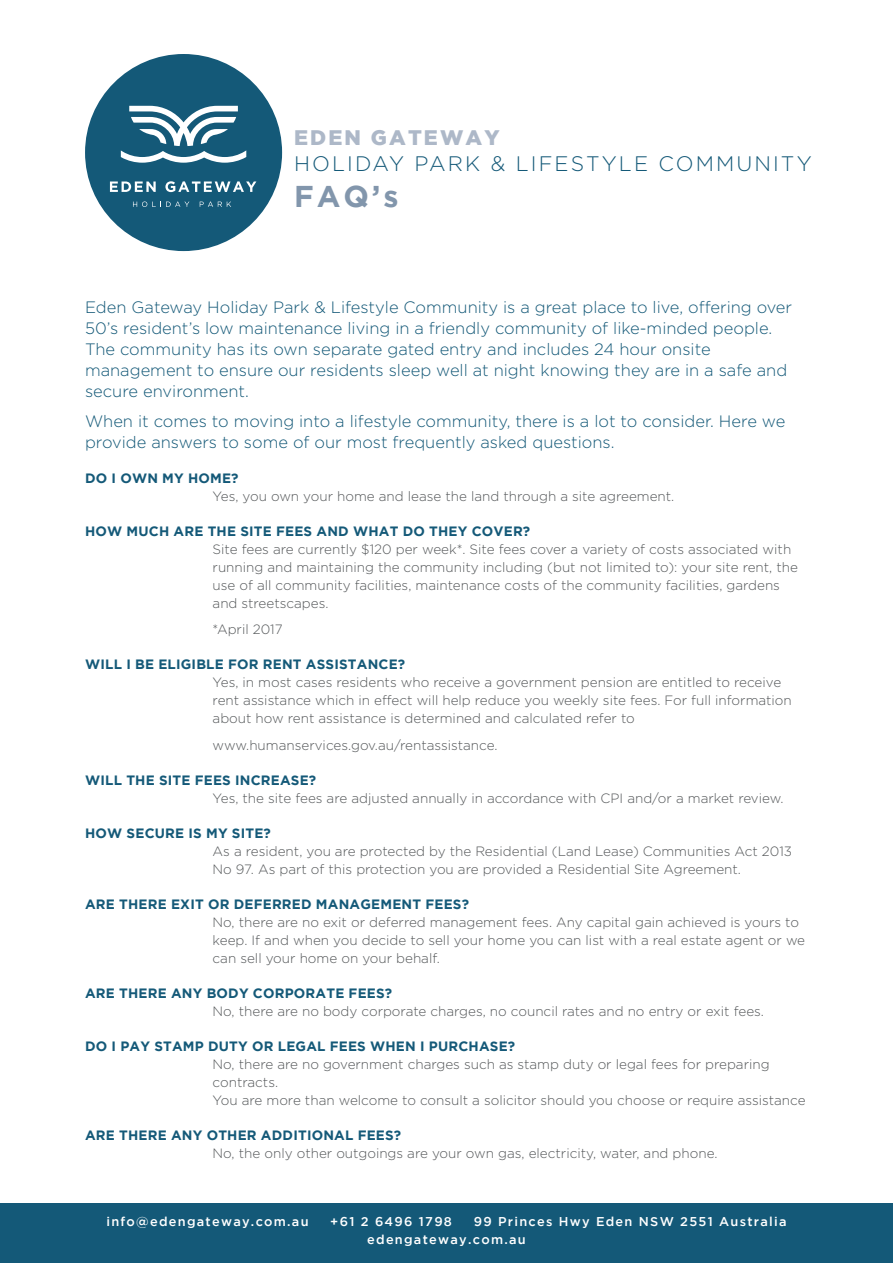
<style>
.page{position:relative;width:893px;height:1263px;background:#fff}
.page>*{position:absolute;margin:0;border:0;box-sizing:border-box;transform-origin:0 0}
.t1{font:700 30px "Gotham";color:#8296ac}
.t2{font:300 21px "Gotham";letter-spacing:.1em;color:#145978}
.t3{font:900 21px "Gotham";letter-spacing:.1em;color:#adb8c8}
.t4{font:300 16.5px/21px "Gotham";color:#145978}
.t5{font:300 13.5px/18px "Gotham";color:#545759}
.t6{font:700 13.5px "Gotham";letter-spacing:.015em;color:#145978}
.t7{font:500 12.75px/18px "Gotham";letter-spacing:.1em;color:#fff}
</style>
<div class="page">
<div style="left:85px;top:54px;width:197px;height:197px;background:#145978;border-radius:50%"></div>
<svg style="left:110px;top:181px;width:46px;height:11px"></svg>
<svg style="left:165px;top:181px;width:91px;height:11px"></svg>
<svg style="left:133px;top:201px;width:56px;height:6px"></svg>
<svg style="left:200px;top:202px;width:31px;height:5px"></svg>
<svg style="left:121px;top:106px;width:125px;height:57px"></svg>
<div style="left:0;top:1203px;width:893px;height:60px;background:#145978"></div>
<p class="t3" style="left:294px;top:126px;width:207px">EDEN GATEWAY</p>
<p class="t2" style="left:294px;top:152px;width:519px">HOLIDAY PARK &amp; LIFESTYLE COMMUNITY</p>
<p class="t1" style="left:294px;top:179px;width:106px">FAQ’s</p>
<p class="t4" style="left:85px;top:297px;width:709px">Eden Gateway Holiday Park &amp; Lifestyle Community is a great place to live, offering over 50’s resident’s low maintenance living in a friendly community of like-minded people.<br>The community has its own separate gated entry and includes 24 hour onsite management to ensure our residents sleep well at night knowing they are in a safe and secure environment.</p>
<p class="t4" style="left:85px;top:410px;width:702px">When it comes to moving into a lifestyle community, there is a lot to consider. Here we provide answers to some of our most frequently asked questions.</p>
<p class="t6" style="left:85px;top:470px;width:155px">DO I OWN MY HOME?</p>
<p class="t5" style="left:213px;top:487px;width:463px">Yes, you own your home and lease the land through a site agreement.</p>
<p class="t6" style="left:85px;top:523px;width:447px">HOW MUCH ARE THE SITE FEES AND WHAT DO THEY COVER?</p>
<p class="t5" style="left:213px;top:540px;width:587px">Site fees are currently $120 per week*. Site fees cover a variety of costs associated with running and maintaining the community including (but not limited to): your site rent, the use of all community facilities, maintenance costs of the community facilities, gardens and streetscapes.</p>
<p class="t5" style="left:213px;top:620px;width:72px">*April 2017</p>
<p class="t6" style="left:85px;top:657px;width:322px">WILL I BE ELIGIBLE FOR RENT ASSISTANCE?</p>
<p class="t5" style="left:213px;top:673px;width:581px">Yes, in most cases residents who receive a government pension are entitled to receive rent assistance which in effect will help reduce you weekly site fees. For full information about how rent assistance is determined and calculated refer to</p>
<p class="t5" style="left:213px;top:736px;width:286px">www.humanservices.gov.au/rentassistance.</p>
<p class="t6" style="left:85px;top:772px;width:233px">WILL THE SITE FEES INCREASE?</p>
<p class="t5" style="left:213px;top:789px;width:572px">Yes, the site fees are adjusted annually in accordance with CPI and/or a market review.</p>
<p class="t6" style="left:85px;top:825px;width:187px">HOW SECURE IS MY SITE?</p>
<p class="t5" style="left:213px;top:842px;width:581px">As a resident, you are protected by the Residential (Land Lease) Communities Act 2013<br>No 97. As part of this protection you are provided a Residential Site Agreement.</p>
<p class="t6" style="left:85px;top:896px;width:385px">ARE THERE EXIT OR DEFERRED MANAGEMENT FEES?</p>
<p class="t5" style="left:213px;top:913px;width:594px">No, there are no exit or deferred management fees. Any capital gain achieved is yours to keep. If and when you decide to sell your home you can list with a real estate agent or we can sell your home on your behalf.</p>
<p class="t6" style="left:85px;top:985px;width:309px">ARE THERE ANY BODY CORPORATE FEES?</p>
<p class="t5" style="left:213px;top:1002px;width:553px">No, there are no body corporate charges, no council rates and no entry or exit fees.</p>
<p class="t6" style="left:85px;top:1038px;width:432px">DO I PAY STAMP DUTY OR LEGAL FEES WHEN I PURCHASE?</p>
<p class="t5" style="left:213px;top:1055px;width:594px">No, there are no government charges such as stamp duty or legal fees for preparing contracts.<br>You are more than welcome to consult a solicitor should you choose or require assistance</p>
<p class="t6" style="left:85px;top:1127px;width:318px">ARE THERE ANY OTHER ADDITIONAL FEES?</p>
<p class="t5" style="left:213px;top:1144px;width:506px">No, the only other outgoings are your own gas, electricity, water, and phone.</p>
<p class="t7" style="left:106px;top:1212px;width:204px">info@edengateway.com.au</p>
<p class="t7" style="left:330px;top:1212px;width:123px">+61 2 6496 1798</p>
<p class="t7" style="left:367px;top:1212px;width:421px;text-indent:106px">99 Princes Hwy Eden NSW 2551 Australia edengateway.com.au</p>
</div>
